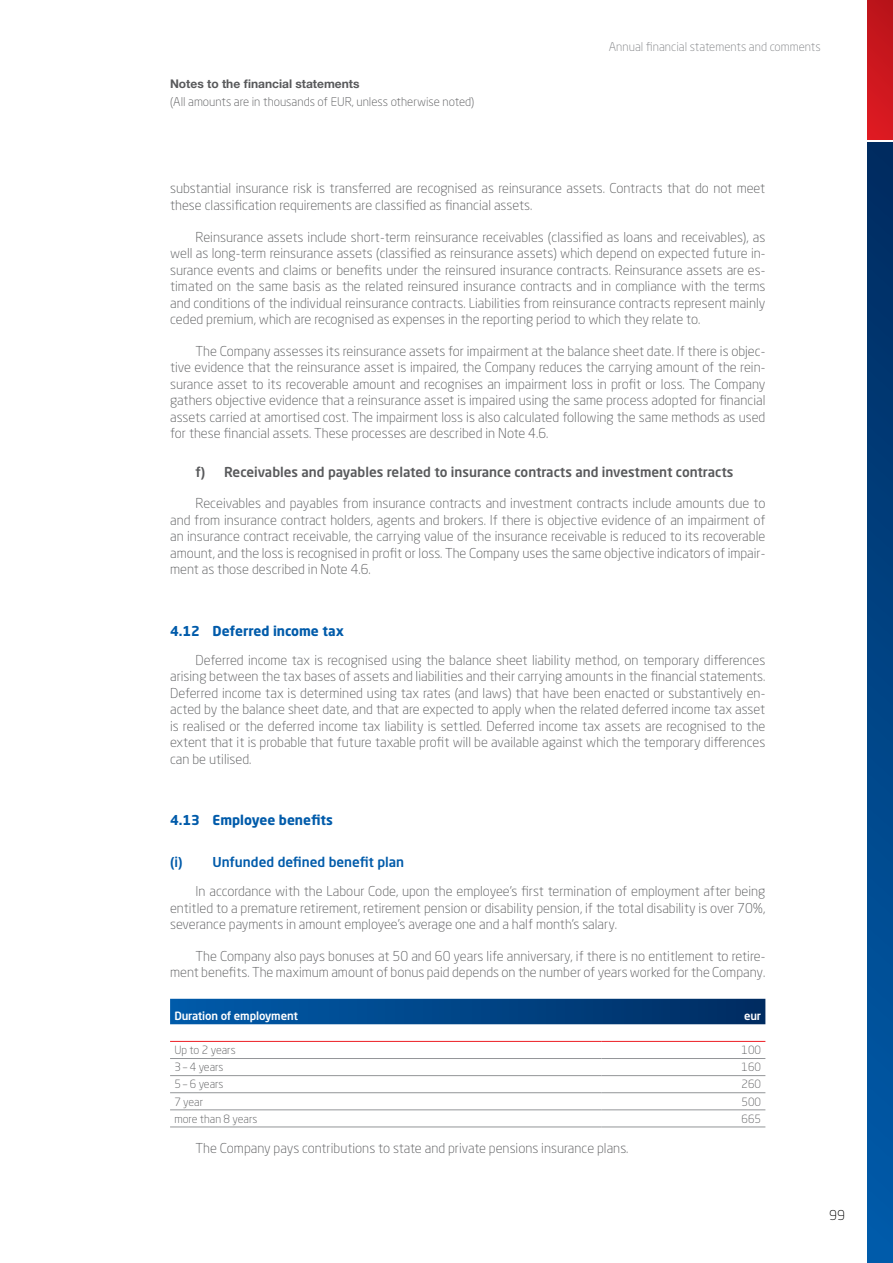
<style>
.page{position:relative;width:893px;height:1263px;background:#fff}
.page>*{position:absolute;margin:0;border:0;box-sizing:border-box;transform-origin:0 0}
.UZ_-_text_ENG{font:300 13.5px/16.5px "Neo Sans W1 G";color:#58595b;text-align:justify}
.UZ-podnadpis{font:500 13.5px "Neo Sans W1 G";color:#58595b}
.UZ-Nadpis_ENG{font:700 13.5px "Neo Sans W1 G";color:#005baa}
.UZ-Podnadpis_EN{font:500 13.5px "Neo Sans W1 G";color:#005baa}
.t1{font:300 13.5px "Neo Sans W1 G";color:#000}
.t2{font:300 12px "Neo Sans W1 G";color:#58595b}
.t3{font:300 12px "Neo Sans W1 G";color:#808285}
.t4{font:700 12px "Helvetica Neue LT Pro";color:#58595b}
.tabulka_text_EN{font:300 11.25px "Neo Sans W1 G";color:#58595b}
.tabulka_text_EN-2{font:500 11.25px "Neo Sans W1 G";letter-spacing:-.01em;color:#fff}
</style>
<div class="page">
<div style="left:867px;top:0;width:26px;height:139px;background:linear-gradient(to bottom,#b9141a,#de1a22)"></div>
<div style="left:867px;top:142px;width:26px;height:1121px;background:linear-gradient(to bottom,#002c60,#005cac)"></div>
<svg style="left:170px;top:999px;width:595px;height:25px;background:#004486"></svg>
<hr style="left:170px;top:1058px;width:432px;height:1px;background:#939598">
<hr style="left:602px;top:1058px;width:163px;height:1px;background:#939598">
<hr style="left:170px;top:1075px;width:432px;height:1px;background:#939598">
<hr style="left:602px;top:1075px;width:163px;height:1px;background:#939598">
<hr style="left:170px;top:1092px;width:432px;height:1px;background:#939598">
<hr style="left:602px;top:1092px;width:163px;height:1px;background:#939598">
<hr style="left:170px;top:1109px;width:432px;height:1px;background:#939598">
<hr style="left:602px;top:1109px;width:163px;height:1px;background:#939598">
<hr style="left:170px;top:1127px;width:432px;height:1px;background:#939598">
<hr style="left:602px;top:1127px;width:163px;height:1px;background:#939598">
<hr style="left:170px;top:1041px;width:432px;height:1px;background:#ed1d24">
<hr style="left:602px;top:1041px;width:163px;height:1px;background:#ed1d24">
<p class="t4" style="left:170px;top:76px;width:191px">Notes to the financial statements</p>
<p class="t2" style="left:170px;top:94px;width:306px">(All amounts are in thousands of EUR, unless otherwise noted)</p>
<p class="t3" style="left:609px;top:39px;width:213px">Annual financial statements and comments</p>
<p class="UZ_-_text_ENG" style="left:170px;top:180px;width:597px">substantial insurance risk is transferred are recognised as reinsurance assets. Contracts that do not meet these classification requirements are classified as financial assets.</p>
<p class="UZ_-_text_ENG" style="left:170px;top:228px;width:597px;text-indent:26px">Reinsurance assets include short-term reinsurance receivables (classified as loans and receivables), as well as long-term reinsurance assets (classified as reinsurance assets) which depend on expected future in&shy;surance events and claims or benefits under the reinsured insurance contracts. Reinsurance assets are es&shy;timated on the same basis as the related reinsured insurance contracts and in compliance with the terms and conditions of the individual reinsurance contracts. Liabilities from reinsurance contracts represent mainly ceded premium, which are recognised as expenses in the reporting period to which they relate to.</p>
<p class="UZ_-_text_ENG" style="left:170px;top:342px;width:597px;text-indent:26px">The Company assesses its reinsurance assets for impairment at the balance sheet date. If there is objec&shy;tive evidence that the reinsurance asset is impaired, the Company reduces the carrying amount of the rein&shy;surance asset to its recoverable amount and recognises an impairment loss in profit or loss. The Company gathers objective evidence that a reinsurance asset is impaired using the same process adopted for financial assets carried at amortised cost. The impairment loss is also calculated following the same methods as used for these financial assets. These processes are described in Note 4.6.</p>
<p class="UZ-podnadpis" style="left:196px;top:463px;width:539px">f) Receivables and payables related to insurance contracts and investment contracts</p>
<p class="UZ_-_text_ENG" style="left:170px;top:495px;width:597px;text-indent:26px">Receivables and payables from insurance contracts and investment contracts include amounts due to and from insurance contract holders, agents and brokers. If there is objective evidence of an impairment of an insurance contract receivable, the carrying value of the insurance receivable is reduced to its recoverable amount, and the loss is recognised in profit or loss. The Company uses the same objective indicators of impair&shy;ment as those described in Note 4.6.</p>
<p class="UZ-Nadpis_ENG" style="left:170px;top:622px;width:175px">4.12 Deferred income tax</p>
<p class="UZ_-_text_ENG" style="left:170px;top:651px;width:597px;text-indent:26px">Deferred income tax is recognised using the balance sheet liability method, on temporary differences arising between the tax bases of assets and liabilities and their carrying amounts in the financial statements.<br>Deferred income tax is determined using tax rates (and laws) that have been enacted or substantively en&shy;acted by the balance sheet date, and that are expected to apply when the related deferred income tax asset is realised or the deferred income tax liability is settled. Deferred income tax assets are recognised to the extent that it is probable that future taxable profit will be available against which the temporary differences can be utilised.</p>
<p class="UZ-Nadpis_ENG" style="left:170px;top:811px;width:164px">4.13 Employee benefits</p>
<p class="UZ-Podnadpis_EN" style="left:170px;top:853px;width:236px">(i) Unfunded defined benefit plan</p>
<p class="UZ_-_text_ENG" style="left:170px;top:883px;width:597px;text-indent:26px">In accordance with the Labour Code, upon the employee’s first termination of employment after being entitled to a premature retirement, retirement pension or disability pension, if the total disability is over 70%, severance payments in amount employee’s average one and a half month’s salary.</p>
<p class="UZ_-_text_ENG" style="left:170px;top:947px;width:597px;text-align:right">The Company also pays bonuses at 50 and 60 years life anniversary, if there is no entitlement to retire&shy;ment benefits. The maximum amount of bonus paid depends on the number of years worked for the Company.</p>
<p class="tabulka_text_EN-2" style="left:174px;top:1009px;width:125px">Duration of employment</p>
<p class="tabulka_text_EN-2" style="left:744px;top:1009px;width:19px">eur</p>
<p class="tabulka_text_EN" style="left:174px;top:1043px;width:63px">Up to 2 years</p>
<p class="tabulka_text_EN" style="left:742px;top:1043px;width:21px">100</p>
<p class="tabulka_text_EN" style="left:174px;top:1060px;width:51px">3 – 4 years</p>
<p class="tabulka_text_EN" style="left:742px;top:1060px;width:21px">160</p>
<p class="tabulka_text_EN" style="left:174px;top:1077px;width:51px">5 – 6 years</p>
<p class="tabulka_text_EN" style="left:742px;top:1077px;width:21px">260</p>
<p class="tabulka_text_EN" style="left:174px;top:1094px;width:30px">7 year</p>
<p class="tabulka_text_EN" style="left:742px;top:1094px;width:21px">500</p>
<p class="tabulka_text_EN" style="left:174px;top:1112px;width:85px">more than 8 years</p>
<p class="tabulka_text_EN" style="left:742px;top:1112px;width:21px">665</p>
<p class="UZ_-_text_ENG" style="left:196px;top:1140px;width:434px">The Company pays contributions to state and private pensions insurance plans.</p>
<p class="t1" style="left:829px;top:1207px;width:17px">99</p>
</div>
